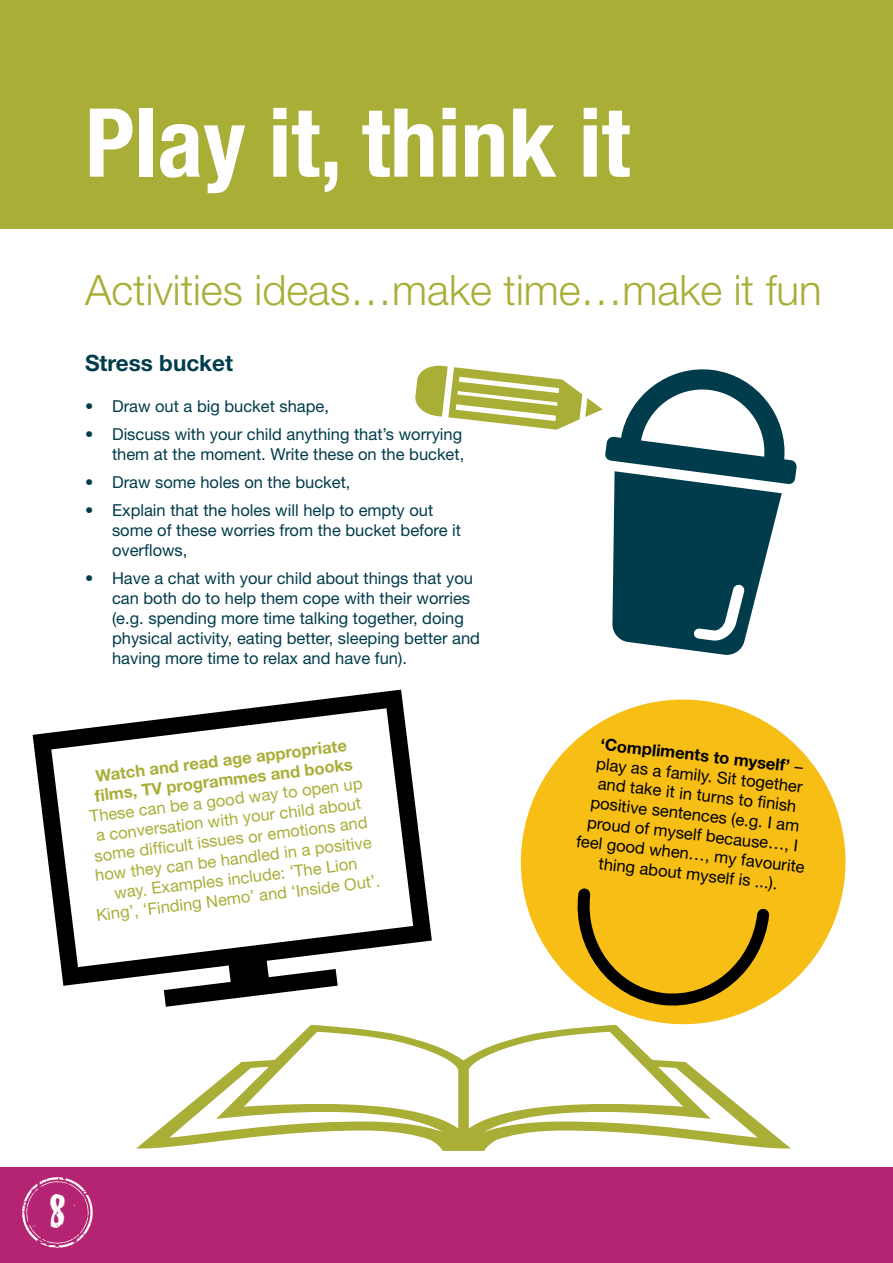
<style>
.page{position:relative;width:893px;height:1263px;background:#fff}
.page>*{position:absolute;margin:0;border:0;box-sizing:border-box;transform-origin:0 0}
.t1{font:700 condensed 95.25px "Helvetica Neue";color:#fff}
.t2{font:48.15px "Cracked";color:#fff}
.t3{font:300 42px "Helvetica Neue";color:#a9ae37}
.t4{font:700 22.5px "Helvetica Neue";color:#003c4b}
.t5{font:16.5px/19.8px "Helvetica Neue";color:#003c4b}
.t6{font:16.5px/19.8px "Helvetica Neue";color:#a9ae37;text-align:center}
.t7{font:16.5px/19.8px "Helvetica Neue";color:#000;text-align:center}
.t8{font:700 16.5px/19.8px "Helvetica Neue";color:#a9ae37}
.s1{font-weight:700}
</style>
<div class="page">
<div style="left:0;top:1167px;width:893px;height:96px;background:#b42472"></div>
<svg style="left:22px;top:1177px;width:71px;height:71px"></svg>
<div style="left:0;top:0;width:893px;height:228px;background:#a9ae37"></div>
<svg style="left:605px;top:369px;width:192px;height:286px;fill:#003c4b"></svg>
<svg style="left:33px;top:690px;width:399px;height:317px"></svg>
<svg style="left:520px;top:699px;width:326px;height:326px;fill:#f7be16"></svg>
<svg style="left:574px;top:881px;width:202px;height:137px"></svg>
<svg style="left:136px;top:1025px;width:655px;height:126px"></svg>
<svg style="left:415px;top:365px;width:188px;height:65px"></svg>
<p class="t1" style="left:85px;top:64px;width:546px">Play it, think it</p>
<p class="t3" style="left:85px;top:264px;width:738px">Activities ideas…make time…make it fun</p>
<p class="t4" style="left:85px;top:349px;width:149px">Stress bucket</p>
<p class="t5" style="left:85px;top:396px;width:245px">• Draw out a big bucket shape,</p>
<p class="t5" style="left:85px;top:424px;width:381px;text-align:right">• Discuss with your child anything that’s worrying them at the moment. Write these on the bucket,</p>
<p class="t5" style="left:85px;top:472px;width:267px">• Draw some holes on the bucket,</p>
<p class="t5" style="left:112px;top:500px;width:351px;text-indent:-27px">• Explain that the holes will help to empty out some of these worries from the bucket before it overflows,</p>
<p class="t5" style="left:112px;top:568px;width:369px;text-indent:-27px">• Have a chat with your child about things that you can both do to help them cope with their worries (e.g. spending more time talking together, doing physical activity, eating better, sleeping better and having more time to relax and have fun).</p>
<p class="t8" style="left:91px;top:766px;width:261px;rotate:-7deg">Watch and read age appropriate fi lms, TV programmes and books</p>
<p class="t6" style="left:83px;top:807px;width:287px;rotate:-7deg">These can be a good way to open up a conversation with your child about some diffi cult issues or emotions and how they can be handled in a positive way. Examples include: ‘The Lion King’, ‘Finding Nemo’ and ‘Inside Out’.</p>
<p class="t7" style="left:588px;top:733px;width:231px;rotate:6deg"><span class="s1">‘Compliments to myself’</span> – play as a family. Sit together and take it in turns to fi nish positive sentences (e.g. I am proud of myself because…, I feel good when…, my favourite thing about myself is ...).</p>
<h2 class="t2" style="left:49px;top:1173px;width:18px">8</h2>
</div>
